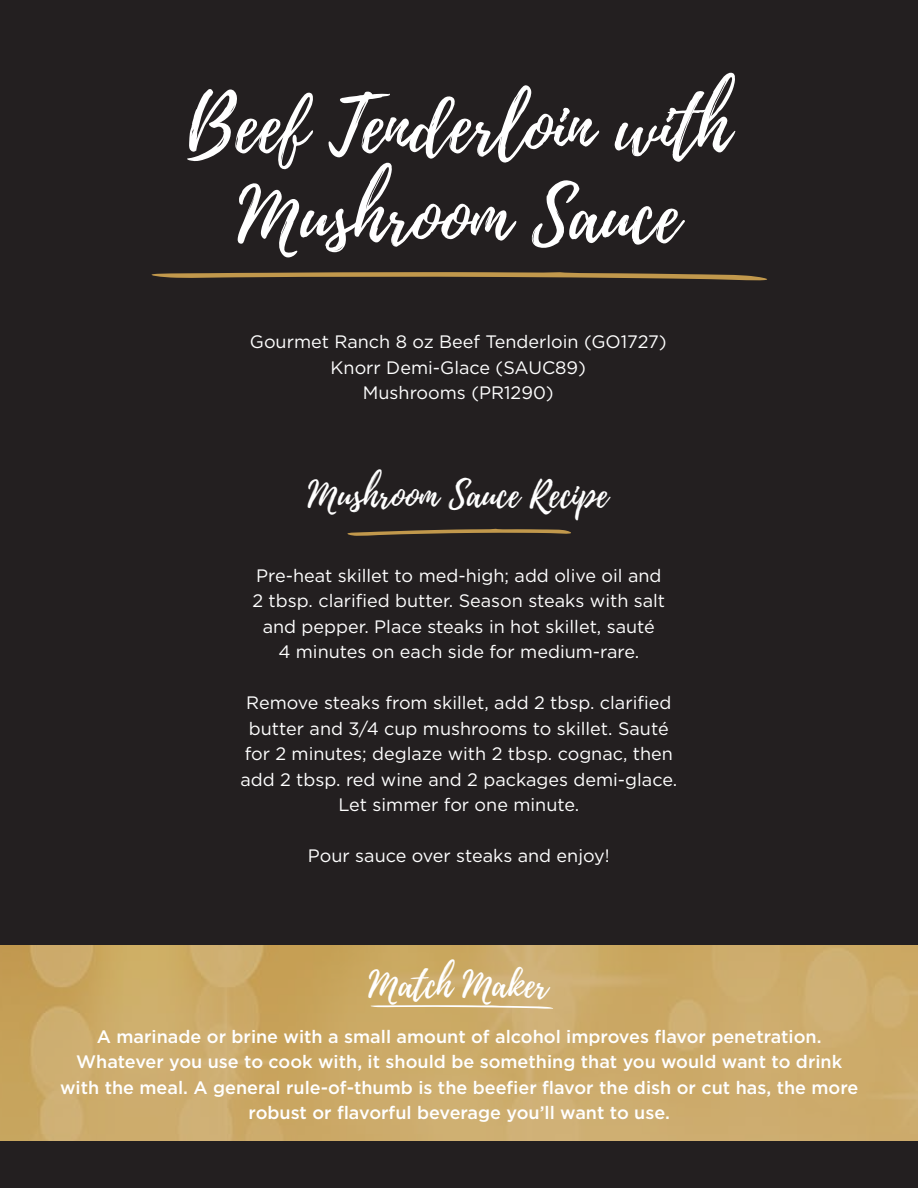
<style>
.page{position:relative;width:918px;height:1188px;background:#231f20}
.page>*{position:absolute;margin:0;border:0;box-sizing:border-box;transform-origin:0 0}
.t1{font:75px/90px "Playlist Script";color:#fff;text-align:center}
.t2{font:36px "Playlist Script";color:#fff}
.t3{font:18px/25.5px "Gotham";color:#fff;text-align:center}
.t4{font:500 18px/25.5px "Gotham";color:#fff;text-align:center}
</style>
<div class="page">
<svg style="left:0;top:945px;width:918px;height:196px;background:#ccaa69"></svg>
<svg style="left:369px;top:1005px;width:186px;height:4px"></svg>
<svg style="left:151px;top:272px;width:616px;height:9px"></svg>
<svg style="left:347px;top:529px;width:224px;height:7px"></svg>
<h1 class="t1" style="left:187px;top:84px;width:544px">Beef Tenderloin with<br>Mushroom Sauce</h1>
<p class="t3" style="left:250px;top:329px;width:418px">Gourmet Ranch 8 oz Beef Tenderloin (GO1727)<br>Knorr Demi-Glace (SAUC89)<br>Mushrooms (PR1290)</p>
<h2 class="t2" style="left:308px;top:469px;width:302px">Mushroom Sauce Recipe</h2>
<p class="t3" style="left:252px;top:562px;width:414px">Pre-heat skillet to med-high; add olive oil and 2 tbsp. clarified butter. Season steaks with salt and pepper. Place steaks in hot skillet, sauté<br>4 minutes on each side for medium-rare.</p>
<p class="t3" style="left:240px;top:690px;width:438px">Remove steaks from skillet, add 2 tbsp. clarified butter and 3/4 cup mushrooms to skillet. Sauté for 2 minutes; deglaze with 2 tbsp. cognac, then add 2 tbsp. red wine and 2 packages demi-glace.<br>Let simmer for one minute.</p>
<p class="t3" style="left:308px;top:843px;width:303px">Pour sauce over steaks and enjoy!</p>
<h2 class="t2" style="left:368px;top:959px;width:181px">Match Maker</h2>
<p class="t4" style="left:60px;top:1023px;width:800px">A marinade or brine with a small amount of alcohol improves flavor penetration.<br>Whatever you use to cook with, it should be something that you would want to drink with the meal. A general rule-of-thumb is the beefier flavor the dish or cut has, the more robust or flavorful beverage you’ll want to use.</p>
</div>
